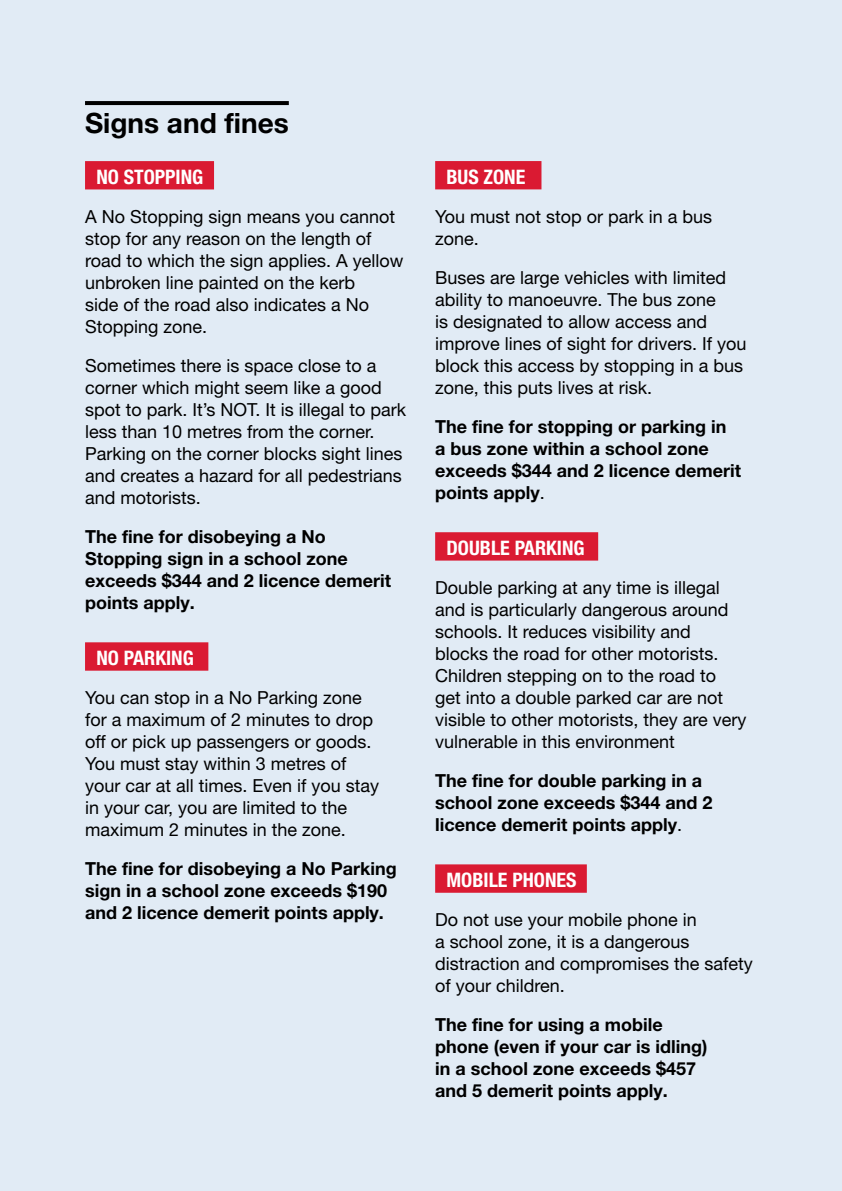
<style>
.page{position:relative;width:842px;height:1191px;background:#e1ebf5}
.page>*{position:absolute;margin:0;border:0;box-sizing:border-box;transform-origin:0 0}
.t1{font:700 28px "Helvetica Neue LT Pro";color:#000}
.t2{font:700 condensed 20px "Helvetica Neue LT Pro";color:#fff}
.t3{font:18px/22px "Helvetica Neue LT Pro";color:#000}
.t4{font:700 18px/22px "Helvetica Neue LT Pro";color:#000}
.s1{font-weight:400}
</style>
<div class="page">
<svg style="left:85px;top:101px;width:204px;height:4px"></svg>
<div style="left:85px;top:161px;width:129px;height:28px;background:#da1a32"></div>
<div style="left:85px;top:642px;width:123px;height:28px;background:#da1a32"></div>
<div style="left:435px;top:161px;width:106px;height:28px;background:#da1a32"></div>
<div style="left:435px;top:532px;width:163px;height:28px;background:#da1a32"></div>
<div style="left:435px;top:864px;width:152px;height:28px;background:#da1a32"></div>
<h1 class="t1" style="left:85px;top:106px;width:205px">Signs and fines</h1>
<p class="t2" style="left:96px;top:165px;width:109px">NO STOPPING</p>
<p class="t3" style="left:85px;top:205px;width:320px">A No Stopping sign means you cannot stop for any reason on the length of road to which the sign applies. A yellow unbroken line painted on the kerb<br>side of the road also indicates a No<br>Stopping zone.</p>
<p class="t3" style="left:85px;top:354px;width:323px">Sometimes there is space close to a corner which might seem like a good spot to park. It’s NOT. It is illegal to park less than 10 metres from the corner.<br>Parking on the corner blocks sight lines and creates a hazard for all pedestrians and motorists.</p>
<p class="t4" style="left:85px;top:525px;width:307px">The fine for disobeying a No<br>Stopping sign in a school zone exceeds $344 and 2 licence demerit points apply.</p>
<p class="t2" style="left:96px;top:646px;width:99px">NO PARKING</p>
<p class="t3" style="left:85px;top:686px;width:296px">You can stop in a No Parking zone for a maximum of 2 minutes to drop off or pick up passengers or goods.<br>You must stay within 3 metres of your car at all times. Even if you stay in your car, you are limited to the maximum 2 minutes in the zone.</p>
<p class="t4" style="left:85px;top:857px;width:313px">The fine for disobeying a No Parking sign in a school zone exceeds $190 and 2 licence demerit points apply.</p>
<p class="t2" style="left:446px;top:165px;width:80px">BUS ZONE</p>
<p class="t3" style="left:435px;top:205px;width:279px">You must not stop or park in a bus zone.</p>
<p class="t3" style="left:435px;top:266px;width:313px">Buses are large vehicles with limited ability to manoeuvre. The bus zone<br>is designated to allow access and improve lines of sight for drivers. If you block this access by stopping in a bus zone, this puts lives at risk.</p>
<p class="t4" style="left:435px;top:415px;width:307px">The fine for stopping or parking in a bus zone within a school zone exceeds $344 and 2 licence demerit points apply<span class="s1">.</span></p>
<p class="t2" style="left:446px;top:536px;width:140px">DOUBLE PARKING</p>
<p class="t3" style="left:435px;top:576px;width:313px">Double parking at any time is illegal and is particularly dangerous around schools. It reduces visibility and blocks the road for other motorists.<br>Children stepping on to the road to<br>get into a double parked car are not visible to other motorists, they are very vulnerable in this environment</p>
<p class="t4" style="left:435px;top:769px;width:279px">The fine for double parking in a school zone exceeds $344 and 2 licence demerit points apply<span class="s1">.</span></p>
<p class="t2" style="left:446px;top:868px;width:131px">MOBILE PHONES</p>
<p class="t3" style="left:435px;top:908px;width:319px">Do not use your mobile phone in<br>a school zone, it is a dangerous distraction and compromises the safety of your children.</p>
<p class="t4" style="left:435px;top:1013px;width:274px">The fine for using a mobile phone (even if your car is idling) in a school zone exceeds $457 and 5 demerit points apply.</p>
</div>
